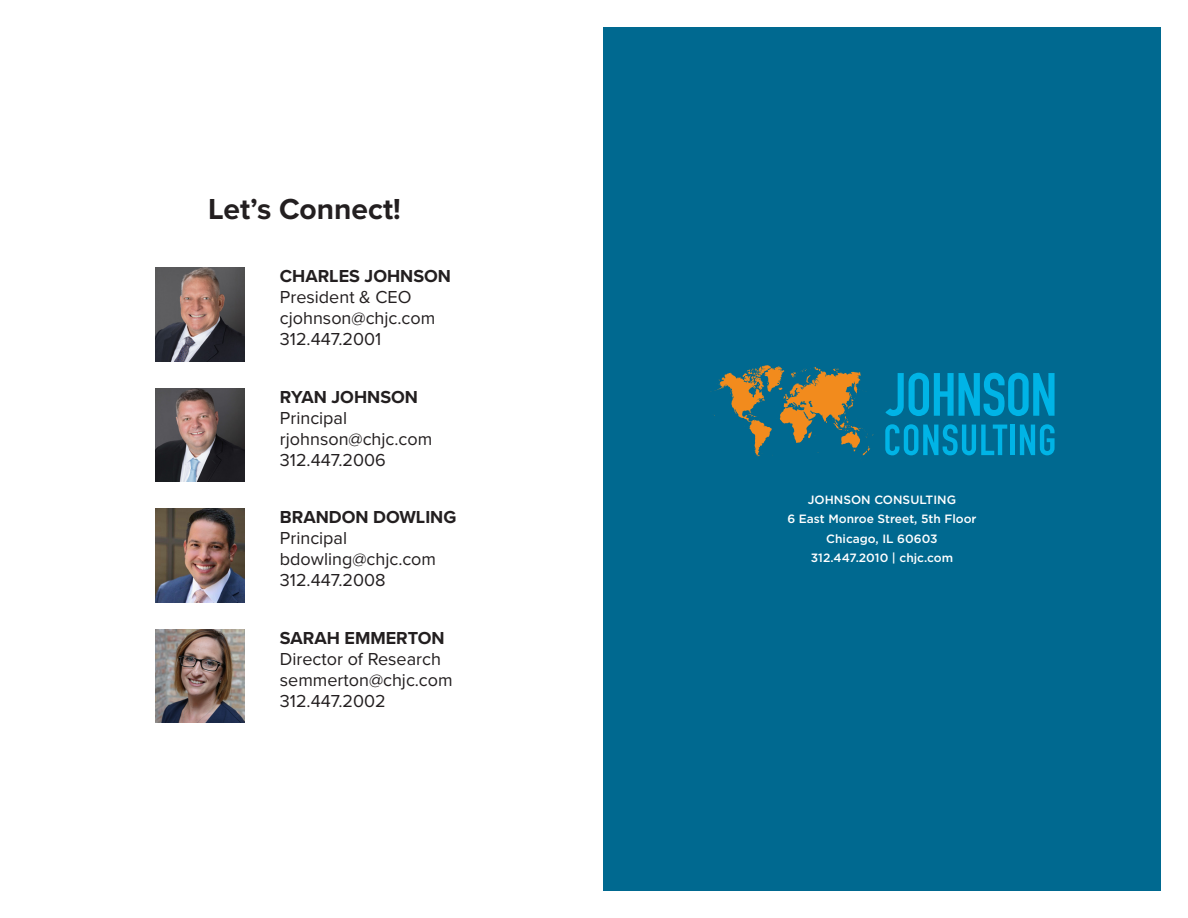
<style>
.page{position:relative;width:1188px;height:918px;background:#fff}
.page>*{position:absolute;margin:0;border:0;box-sizing:border-box;transform-origin:0 0}
.t1{font:700 30px "Proxima Nova";color:#231f20}
.t2{font:18px "Proxima Nova";color:#231f20}
.t3{font:700 18px "Proxima Nova";color:#231f20}
.t4{font:500 12px "Gotham";color:#fff}
</style>
<div class="page">
<div style="left:603px;top:27px;width:558px;height:864px;background:#006990"></div>
<svg style="left:885px;top:373px;width:170px;height:43px"></svg>
<svg style="left:885px;top:424px;width:122px;height:31px"></svg>
<div style="left:1010px;top:425px;width:5px;height:30px;background:#00b4e6"></div>
<svg style="left:1020px;top:424px;width:35px;height:31px"></svg>
<svg style="left:710px;top:365px;width:164px;height:92px"></svg>
<img style="left:156px;top:268px;width:88px;height:93px">
<img style="left:156px;top:509px;width:88px;height:93px">
<img style="left:156px;top:388px;width:88px;height:94px">
<img style="left:156px;top:629px;width:88px;height:94px">
<p class="t1" style="left:208px;top:186px;width:194px">Let’s Connect!</p>
<p class="t3" style="left:280px;top:263px;width:173px">CHARLES JOHNSON</p>
<p class="t2" style="left:280px;top:284px;width:133px">President &amp; CEO</p>
<p class="t2" style="left:280px;top:305px;width:157px">cjohnson@chjc.com</p>
<p class="t2" style="left:280px;top:326px;width:103px">312.447.2001</p>
<p class="t3" style="left:280px;top:383px;width:140px">RYAN JOHNSON</p>
<p class="t2" style="left:280px;top:404px;width:69px">Principal</p>
<p class="t2" style="left:280px;top:425px;width:154px">rjohnson@chjc.com</p>
<p class="t2" style="left:280px;top:446px;width:107px">312.447.2006</p>
<p class="t3" style="left:280px;top:504px;width:178px">BRANDON DOWLING</p>
<p class="t2" style="left:280px;top:525px;width:69px">Principal</p>
<p class="t2" style="left:280px;top:546px;width:158px">bdowling@chjc.com</p>
<p class="t2" style="left:280px;top:567px;width:107px">312.447.2008</p>
<p class="t3" style="left:280px;top:624px;width:166px">SARAH EMMERTON</p>
<p class="t2" style="left:280px;top:645px;width:163px">Director of Research</p>
<p class="t2" style="left:280px;top:666px;width:174px">semmerton@chjc.com</p>
<p class="t2" style="left:280px;top:687px;width:107px">312.447.2002</p>
<p class="t4" style="left:808px;top:491px;width:150px">JOHNSON CONSULTING</p>
<p class="t4" style="left:787px;top:511px;width:191px">6 East Monroe Street, 5th Floor</p>
<p class="t4" style="left:826px;top:530px;width:113px">Chicago, IL 60603</p>
<p class="t4" style="left:811px;top:550px;width:144px">312.447.2010 | chjc.com</p>
</div>
